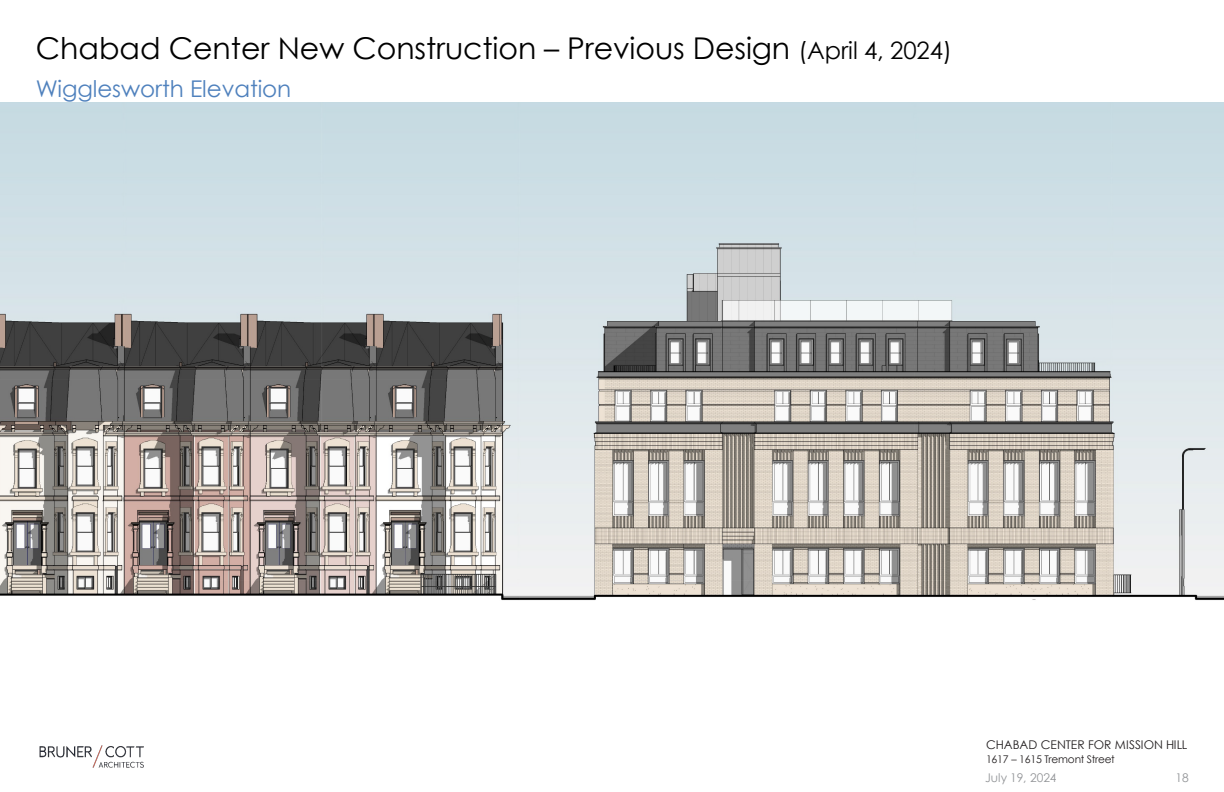
<style>
.page{position:relative;width:1224px;height:792px;background:#fff}
.page>*{position:absolute;margin:0;border:0;box-sizing:border-box;transform-origin:0 0}
.t1{font:30px "Century Gothic";letter-spacing:-.005em;color:#000}
.t2{font:23px "Century Gothic";letter-spacing:-.005em;color:#4f81bd}
.t3{font:12px "Century Gothic";color:#231f20}
.t4{font:12px "Century Gothic";letter-spacing:-.005em;color:#939598}
.t5{font:10.6px "Century Gothic";letter-spacing:-.02em;color:#231f20}
.s1{font-size:24px}
</style>
<div class="page">
<img style="left:39px;top:745px;width:105px;height:23px">
<img style="left:0;top:102px;width:1224px;height:498px">
<p class="t1" style="left:36px;top:27px;width:917px">Chabad Center New Construction – Previous Design <span class="s1">(April 4, 2024)</span></p>
<p class="t2" style="left:36px;top:73px;width:257px">Wigglesworth Elevation</p>
<p class="t3" style="left:986px;top:736px;width:203px">CHABAD CENTER FOR MISSION HILL</p>
<p class="t5" style="left:986px;top:752px;width:130px">1617 – 1615 Tremont Street</p>
<p class="t4" style="left:1175px;top:769px;width:15px">18</p>
<p class="t4" style="left:985px;top:769px;width:73px">July 19, 2024</p>
</div>
